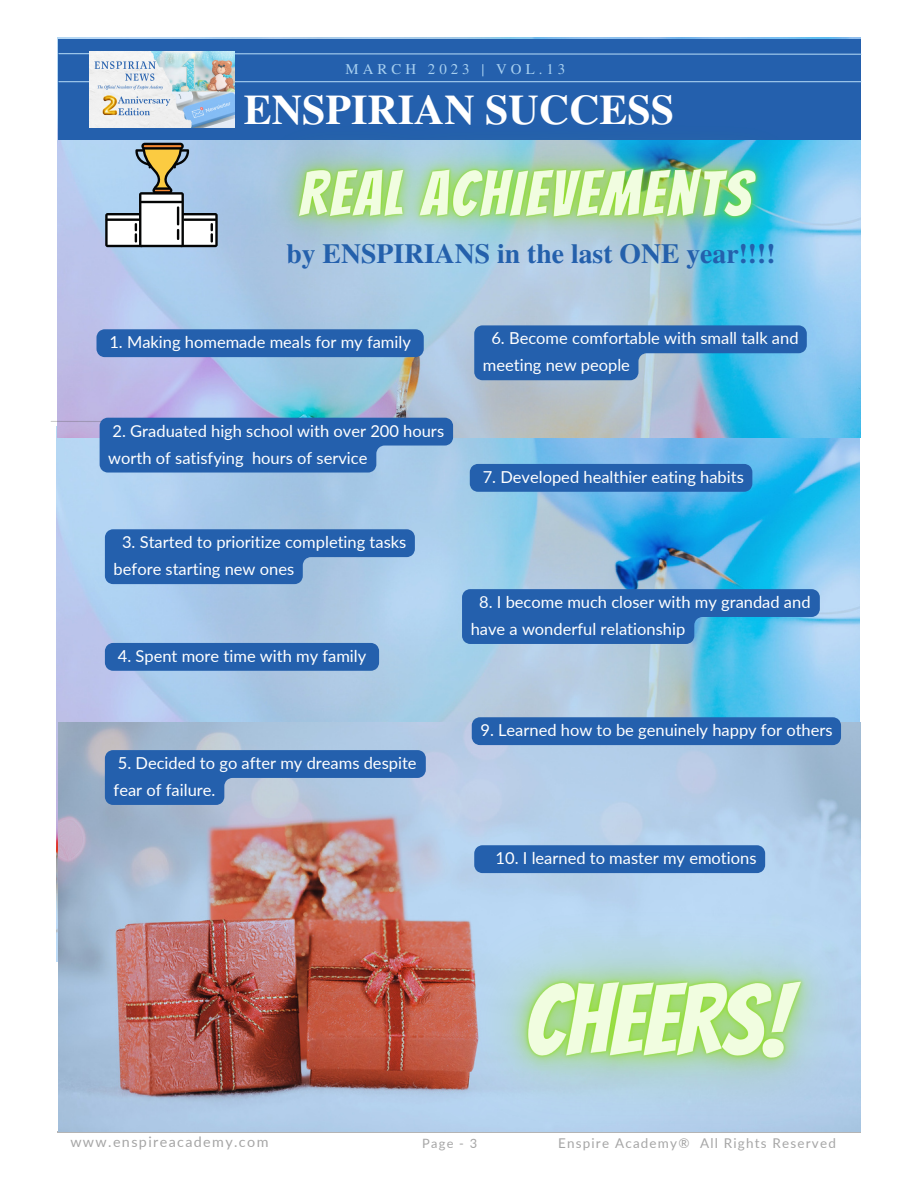
<style>
.page{position:relative;width:918px;height:1188px;background:#fff}
.page>*{position:absolute;margin:0;border:0;box-sizing:border-box;transform-origin:0 0}
.t1{font:700 42px "Te X Gyre Termes";color:#fff}
.t2{font:700 27.75px "Te X Gyre Termes";color:#2460ad}
.t3{font:16.5px/27px "Lato";color:#fff}
.t4{font:14.85px "Te X Gyre Termes";letter-spacing:.27em;color:#a8d0f0}
.t5{font:14.25px "Lato";letter-spacing:.095em;color:#a6a6a6}
.t6{font:13.5px "Lato";letter-spacing:.09em;color:#a6a6a6}
.t7{font:12.9px "Lato";color:#a6a6a6}
</style>
<div class="page">
<img style="left:56px;top:437px;width:804px;height:525px">
<img style="left:57px;top:38px;width:803px;height:399px">
<div style="left:59px;top:40px;width:802px;height:100px;background:#2460ad"></div>
<hr style="left:57px;top:1132px;width:803px;height:1px;background:#000">
<svg style="left:58px;top:53px;width:804px;height:2px"></svg>
<hr style="left:59px;top:81px;width:802px;height:1px;background:#a8d0f0">
<img style="left:59px;top:722px;width:802px;height:410px">
<svg style="left:105px;top:143px;width:113px;height:104px"></svg>
<img style="left:89px;top:52px;width:145px;height:75px">
<div style="left:97px;top:329px;width:327px;height:28px;background:#2460ad"></div>
<div style="left:470px;top:464px;width:282px;height:28px;background:#2460ad"></div>
<svg style="left:474px;top:325px;width:333px;height:55px"></svg>
<div style="left:105px;top:643px;width:274px;height:28px;background:#2460ad"></div>
<svg style="left:105px;top:529px;width:310px;height:55px"></svg>
<div style="left:472px;top:717px;width:369px;height:28px;background:#2460ad"></div>
<svg style="left:462px;top:589px;width:358px;height:55px"></svg>
<svg style="left:50px;top:418px;width:403px;height:55px"></svg>
<svg style="left:105px;top:750px;width:321px;height:55px"></svg>
<img style="left:400px;top:843px;width:461px;height:290px">
<img style="left:219px;top:83px;width:628px;height:224px">
<p class="t4" style="left:346px;top:58px;width:221px">MARCH 2023 | VOL.13</p>
<p class="t1" style="left:244px;top:77px;width:432px">ENSPIRIAN SUCCESS</p>
<p class="t2" style="left:286px;top:232px;width:491px">by ENSPIRIANS in the last ONE year!!!!</p>
<p class="t3" style="left:109px;top:328px;width:303px">1. Making homemade meals for my family</p>
<p class="t3" style="left:108px;top:417px;width:337px">2. Graduated high school with over 200 hours worth of satisfying hours of service</p>
<p class="t3" style="left:114px;top:528px;width:294px;text-indent:8px">3. Started to prioritize completing tasks before starting new ones</p>
<p class="t3" style="left:118px;top:642px;width:250px">4. Spent more time with my family</p>
<p class="t3" style="left:114px;top:749px;width:305px">5. Decided to go after my dreams despite fear of failure.</p>
<p class="t3" style="left:483px;top:325px;width:317px;text-indent:8px">6. Become comfortable with small talk and meeting new people</p>
<p class="t3" style="left:483px;top:463px;width:263px">7. Developed healthier eating habits</p>
<p class="t3" style="left:471px;top:588px;width:341px;text-indent:8px">8. I become much closer with my grandad and have a wonderful relationship</p>
<p class="t3" style="left:480px;top:716px;width:354px">9. Learned how to be genuinely happy for others</p>
<p class="t3" style="left:496px;top:844px;width:262px">10. I learned to master my emotions</p>
<p class="t5" style="left:70px;top:1133px;width:200px">www.enspireacademy.com</p>
<p class="t7" style="left:422px;top:1135px;width:56px">Page - 3</p>
<p class="t6" style="left:558px;top:1135px;width:279px">Enspire Academy® All Rights Reserved</p>
</div>
